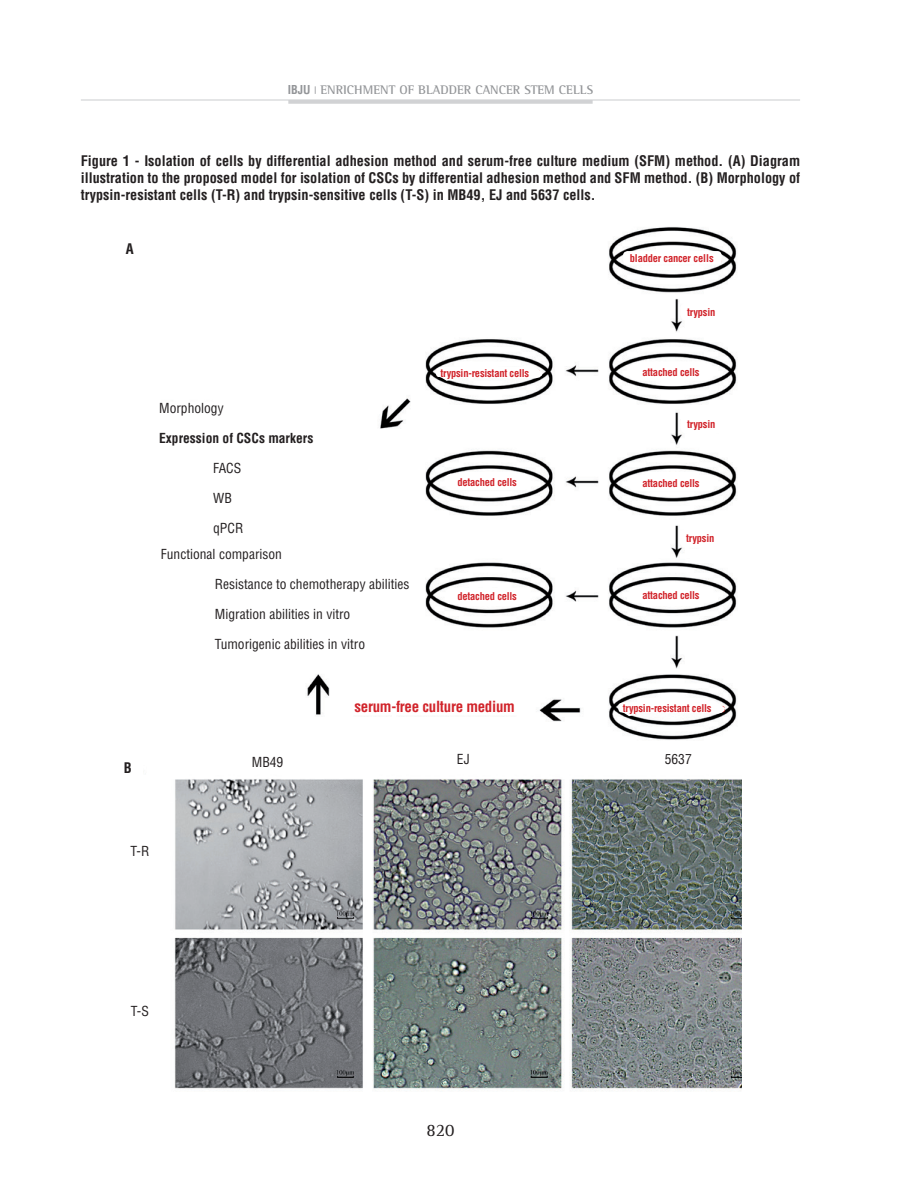
<style>
.page{position:relative;width:898px;height:1200px;background:#fff}
.page>*{position:absolute;margin:0;border:0;box-sizing:border-box;transform-origin:0 0}
.t1{font:18px "Rotis Serif";color:#231f20}
.t2{font:700 condensed 15px "Helvetica";letter-spacing:-.02em;color:#d1232a}
.t3{font:700 condensed 14.25px/17.1px "Helvetica";color:#231f20;text-align:justify}
.t4{font:condensed 13.5px "Helvetica";color:#231f20}
.t5{font:700 condensed 13.5px "Helvetica";color:#231f20}
.t6{font:700 12.75px "Rotis Semi Serif";color:#939598}
.t7{font:700 condensed 10.5px "Helvetica";letter-spacing:-.02em;color:#d1232a}
.s1{font-family:"Helvetica";font-stretch:condensed;font-size:12px}
</style>
<div class="page">
<hr style="left:81px;top:99px;width:718px;height:2px;background:#dcdddf">
<hr style="left:288px;top:100px;width:304px;height:4px;background:#d1d2d4">
<img style="left:174px;top:227px;width:566px;height:864px">
<div style="left:231px;top:748px;width:73px;height:25px;background:#fff"></div>
<div style="left:426px;top:746px;width:74px;height:25px;background:#fff"></div>
<div style="left:641px;top:746px;width:73px;height:25px;background:#fff"></div>
<div style="left:622px;top:251px;width:99px;height:13px;background:#fff;border-radius:4px"></div>
<div style="left:628px;top:363px;width:85px;height:17px;background:#fff;border-radius:6px"></div>
<div style="left:628px;top:474px;width:85px;height:17px;background:#fff;border-radius:6px"></div>
<div style="left:628px;top:586px;width:85px;height:17px;background:#fff;border-radius:6px"></div>
<div style="left:344px;top:696px;width:182px;height:19px;background:#fff;border-radius:7px"></div>
<div style="left:445px;top:587px;width:84px;height:17px;background:#fff;border-radius:6px"></div>
<div style="left:445px;top:473px;width:84px;height:17px;background:#fff;border-radius:6px"></div>
<div style="left:680px;top:301px;width:42px;height:20px;background:#fff;border-radius:8px"></div>
<div style="left:680px;top:414px;width:42px;height:20px;background:#fff;border-radius:8px"></div>
<div style="left:679px;top:528px;width:42px;height:19px;background:#fff;border-radius:8px"></div>
<div style="left:159px;top:402px;width:187px;height:136px;background:#fff"></div>
<svg style="left:618px;top:700px;width:106px;height:16px"></svg>
<div style="left:618px;top:702px;width:100px;height:10px;background:#fff;border-radius:3px"></div>
<svg style="left:436px;top:365px;width:106px;height:16px"></svg>
<div style="left:436px;top:367px;width:100px;height:10px;background:#fff;border-radius:3px"></div>
<div style="left:161px;top:548px;width:250px;height:116px;background:#fff"></div>
<p class="t6" style="left:288px;top:82px;width:307px"><span class="s1">ibju</span> <sup>|</sup> ENRICHMENT OF BLADDER CANCER STEM CELLS</p>
<p class="t3" style="left:81px;top:152px;width:720px">Figure 1 - Isolation of cells by differential adhesion method and serum-free culture medium (SFM) method. (A) Diagram illustration to the proposed model for isolation of CSCs by differential adhesion method and SFM method. (B) Morphology of trypsin-resistant cells (T-R) and trypsin-sensitive cells (T-S) in MB49, EJ and 5637 cells.</p>
<p class="t3" style="left:126px;top:240px;width:9px">A</p>
<p class="t3" style="left:124px;top:759px;width:8px">B</p>
<p class="t7" style="left:629px;top:251px;width:85px">bladder cancer cells</p>
<p class="t4" style="left:159px;top:400px;width:66px">Morphology</p>
<p class="t5" style="left:159px;top:430px;width:156px">Expression of CSCs markers</p>
<p class="t4" style="left:213px;top:460px;width:30px">FACS</p>
<p class="t4" style="left:213px;top:490px;width:20px">WB</p>
<p class="t4" style="left:213px;top:520px;width:32px">qPCR</p>
<p class="t4" style="left:161px;top:545px;width:123px">Functional comparison</p>
<p class="t4" style="left:215px;top:575px;width:196px">Resistance to chemotherapy abilities</p>
<p class="t4" style="left:215px;top:605px;width:137px">Migration abilities in vitro</p>
<p class="t4" style="left:215px;top:635px;width:152px">Tumorigenic abilities in vitro</p>
<p class="t7" style="left:440px;top:366px;width:90px">trypsin-resistant cells</p>
<p class="t7" style="left:457px;top:475px;width:61px">detached cells</p>
<p class="t7" style="left:457px;top:589px;width:61px">detached cells</p>
<p class="t2" style="left:354px;top:696px;width:162px">serum-free culture medium</p>
<p class="t7" style="left:687px;top:305px;width:30px">trypsin</p>
<p class="t7" style="left:642px;top:365px;width:59px">attached cells</p>
<p class="t7" style="left:687px;top:418px;width:30px">trypsin</p>
<p class="t7" style="left:642px;top:476px;width:59px">attached cells</p>
<p class="t7" style="left:686px;top:531px;width:30px">trypsin</p>
<p class="t7" style="left:642px;top:588px;width:59px">attached cells</p>
<p class="t7" style="left:622px;top:701px;width:90px">trypsin-resistant cells</p>
<p class="t4" style="left:252px;top:753px;width:33px">MB49</p>
<p class="t4" style="left:457px;top:750px;width:14px">EJ</p>
<p class="t4" style="left:664px;top:750px;width:28px">5637</p>
<p class="t4" style="left:130px;top:842px;width:20px">T-R</p>
<p class="t4" style="left:131px;top:1002px;width:20px">T-S</p>
<p class="t1" style="left:426px;top:1119px;width:30px">820</p>
</div>
